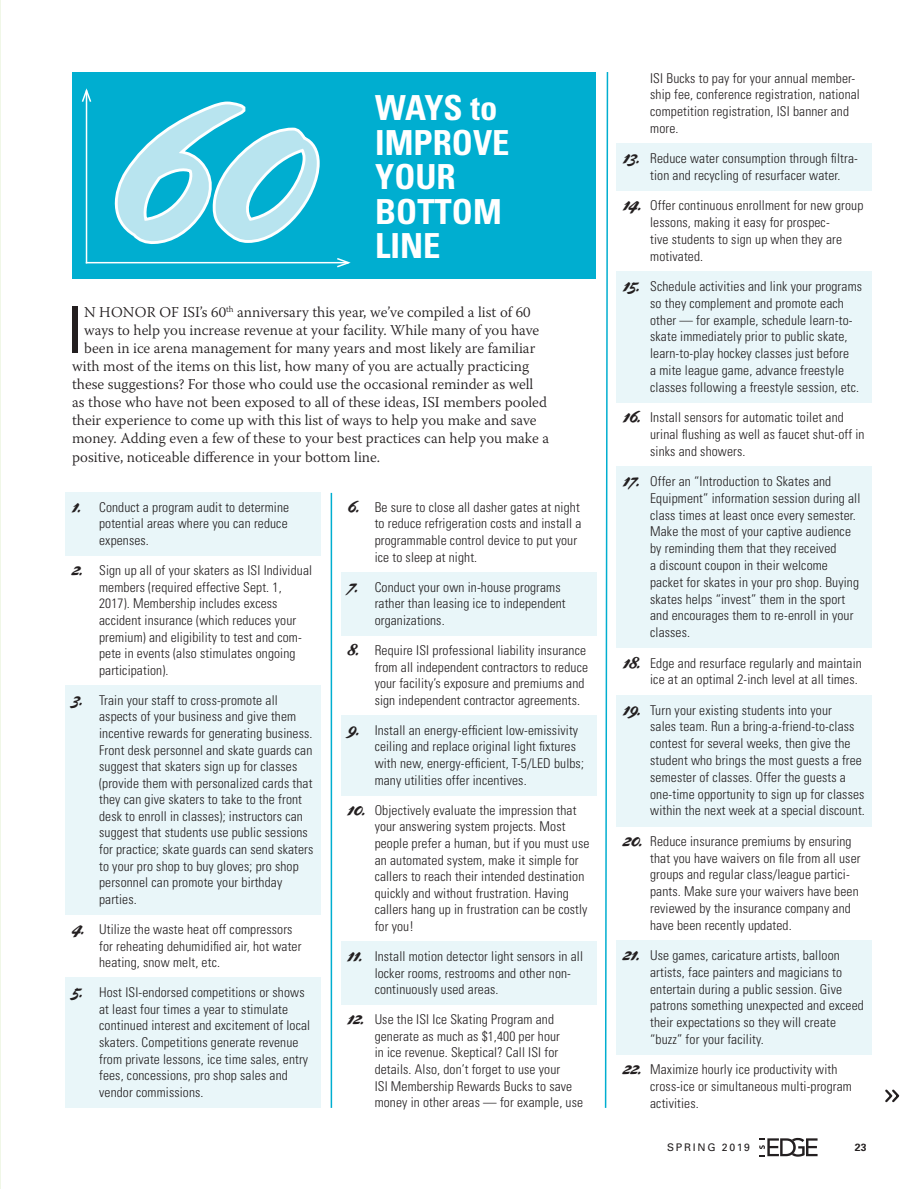
<style>
.page{position:relative;width:919px;height:1189px;background:#fff}
.page>*{position:absolute;margin:0;border:0;box-sizing:border-box;transform-origin:0 0}
.t1{font:208.5px "Cortado";color:#b8e4ef}
.t2{font:condensed 64.8px "Univers";color:#231f20}
.t3{font:700 condensed 34.5px/34.5px "Univers";color:#fff}
.t4{font:300 15px "Warnock Pro";color:#231f20}
.t5{font:300 condensed 13.5px/16.6px "Univers";letter-spacing:.01em;color:#231f20}
.t6{font:10.5px "Univers";letter-spacing:.17em;color:#231f20}
.t7{font:700 10.5px "Univers";color:#231f20}
.s1{font-family:"Cortado";font-weight:400;font-stretch:normal;font-size:18px}
</style>
<div class="page">
<div style="left:65px;top:492px;width:255px;height:64px;background:#e9f6f9"></div>
<div style="left:65px;top:685px;width:255px;height:229px;background:#e9f6f9"></div>
<div style="left:65px;top:977px;width:255px;height:130px;background:#e9f6f9"></div>
<div style="left:341px;top:572px;width:255px;height:64px;background:#e9f6f9"></div>
<div style="left:341px;top:715px;width:255px;height:80px;background:#e9f6f9"></div>
<div style="left:341px;top:940px;width:255px;height:64px;background:#e9f6f9"></div>
<div style="left:616px;top:143px;width:255px;height:48px;background:#e9f6f9"></div>
<div style="left:616px;top:271px;width:255px;height:132px;background:#e9f6f9"></div>
<div style="left:616px;top:466px;width:255px;height:182px;background:#e9f6f9"></div>
<div style="left:616px;top:694px;width:255px;height:132px;background:#e9f6f9"></div>
<div style="left:616px;top:940px;width:255px;height:114px;background:#e9f6f9"></div>
<div style="left:72px;top:72px;width:523px;height:207px;background:#00aed0"></div>
<svg style="left:885px;top:1089px;width:15px;height:14px"></svg>
<svg style="left:114px;top:101px;width:206px;height:143px"></svg>
<hr style="left:330px;top:493px;width:2px;height:614px;background:#00aed0">
<svg style="left:604px;top:72px;width:4px;height:1036px"></svg>
<hr style="left:86px;top:90px;width:1px;height:173px;background:#fff">
<svg style="left:81px;top:88px;width:11px;height:16px"></svg>
<hr style="left:86px;top:262px;width:262px;height:1px;background:#fff">
<svg style="left:335px;top:258px;width:16px;height:10px"></svg>
<svg style="left:759px;top:1137px;width:58px;height:19px"></svg>
<h1 class="t1" style="left:108px;top:41px;width:202px">60</h1>
<h3 class="t3" style="left:375px;top:94px;width:136px">WAYS to<br>IMPROVE<br>YOUR<br>BOTTOM</h3>
<h3 class="t3" style="left:375px;top:232px;width:67px">LINE</h3>
<h2 class="t2" style="left:66px;top:306px;width:20px">I</h2>
<p class="t4" style="left:84px;top:306px;width:447px">N HONOR OF ISI’s 60<sup>th</sup> anniversary this year, we’ve compiled a list of 60</p>
<p class="t4" style="left:84px;top:324px;width:456px">ways to help you increase revenue at your facility. While many of you have</p>
<p class="t4" style="left:84px;top:342px;width:452px">been in ice arena management for many years and most likely are familiar</p>
<p class="t4" style="left:72px;top:360px;width:458px">with most of the items on this list, how many of you are actually practicing</p>
<p class="t4" style="left:72px;top:378px;width:462px">these suggestions? For those who could use the occasional reminder as well</p>
<p class="t4" style="left:72px;top:396px;width:476px">as those who have not been exposed to all of these ideas, ISI members pooled</p>
<p class="t4" style="left:72px;top:414px;width:466px">their experience to come up with this list of ways to help you make and save</p>
<p class="t4" style="left:72px;top:432px;width:478px">money. Adding even a few of these to your best practices can help you make a</p>
<p class="t4" style="left:72px;top:450px;width:309px">positive, noticeable difference in your bottom line.</p>
<p class="t5" style="left:99px;top:500px;width:191px;text-align:justify;text-indent:-27px"><span class="s1">1.</span> Conduct a program audit to determine potential areas where you can reduce expenses.</p>
<p class="t5" style="left:99px;top:563px;width:214px;text-indent:-27px"><span class="s1">2.</span> Sign up all of your skaters as ISI Individual members (required effective Sept. 1, 2017). Membership includes excess accident insurance (which reduces your premium) and eligibility to test and com&shy;pete in events (also stimulates ongoing participation).</p>
<p class="t5" style="left:99px;top:692px;width:216px;text-indent:-27px"><span class="s1">3.</span> Train your staff to cross-promote all aspects of your business and give them incentive rewards for generating business.<br>Front desk personnel and skate guards can suggest that skaters sign up for classes (provide them with personalized cards that they can give skaters to take to the front desk to enroll in classes); instructors can suggest that students use public sessions for practice; skate guards can send skaters to your pro shop to buy gloves; pro shop personnel can promote your birthday parties.</p>
<p class="t5" style="left:99px;top:921px;width:204px;text-indent:-27px"><span class="s1">4.</span> Utilize the waste heat off compressors for reheating dehumidified air, hot water heating, snow melt, etc.</p>
<p class="t5" style="left:99px;top:985px;width:212px;text-indent:-27px"><span class="s1">5.</span> Host ISI-endorsed competitions or shows at least four times a year to stimulate continued interest and excitement of local skaters. Competitions generate revenue from private lessons, ice time sales, entry fees, concessions, pro shop sales and vendor commissions.</p>
<p class="t5" style="left:374px;top:500px;width:208px;text-indent:-27px"><span class="s1">6.</span> Be sure to close all dasher gates at night to reduce refrigeration costs and install a programmable control device to put your ice to sleep at night.</p>
<p class="t5" style="left:374px;top:580px;width:192px;text-indent:-27px"><span class="s1">7.</span> Conduct your own in-house programs rather than leasing ice to independent organizations.</p>
<p class="t5" style="left:374px;top:643px;width:215px;text-indent:-27px"><span class="s1">8.</span> Require ISI professional liability insurance from all independent contractors to reduce your facility’s exposure and premiums and sign independent contractor agreements.</p>
<p class="t5" style="left:374px;top:723px;width:211px;text-indent:-27px"><span class="s1">9.</span> Install an energy-efficient low-emissivity ceiling and replace original light fixtures with new, energy-efficient, T-5/LED bulbs; many utilities offer incentives.</p>
<p class="t5" style="left:374px;top:802px;width:216px;text-indent:-27px"><span class="s1">10.</span> Objectively evaluate the impression that your answering system projects. Most people prefer a human, but if you must use an automated system, make it simple for callers to reach their intended destination quickly and without frustration. Having callers hang up in frustration can be costly for you!</p>
<p class="t5" style="left:374px;top:948px;width:210px;text-indent:-27px"><span class="s1">11.</span> Install motion detector light sensors in all locker rooms, restrooms and other non&shy;continuously used areas.</p>
<p class="t5" style="left:374px;top:1012px;width:210px;text-indent:-27px"><span class="s1">12.</span> Use the ISI Ice Skating Program and generate as much as $1,400 per hour<br>in ice revenue. Skeptical? Call ISI for details. Also, don’t forget to use your<br>ISI Membership Rewards Bucks to save money in other areas — for example, use</p>
<p class="t5" style="left:650px;top:71px;width:211px">ISI Bucks to pay for your annual member&shy;ship fee, conference registration, national competition registration, ISI banner and more.</p>
<p class="t5" style="left:650px;top:151px;width:209px;text-indent:-27px"><span class="s1">13.</span> Reduce water consumption through filtra&shy;tion and recycling of resurfacer water.</p>
<p class="t5" style="left:650px;top:198px;width:215px;text-indent:-27px"><span class="s1">14.</span> Offer continuous enrollment for new group lessons, making it easy for prospec-<br>tive students to sign up when they are motivated.</p>
<p class="t5" style="left:650px;top:279px;width:213px;text-indent:-27px"><span class="s1">15.</span> Schedule activities and link your programs so they complement and promote each other — for example, schedule learn-to&shy;skate immediately prior to public skate, learn-to-play hockey classes just before<br>a mite league game, advance freestyle classes following a freestyle session, etc.</p>
<p class="t5" style="left:650px;top:410px;width:216px;text-indent:-27px"><span class="s1">16.</span> Install sensors for automatic toilet and urinal flushing as well as faucet shut-off in sinks and showers.</p>
<p class="t5" style="left:650px;top:474px;width:212px;text-indent:-27px"><span class="s1">17.</span> Offer an “Introduction to Skates and Equipment” information session during all class times at least once every semester.<br>Make the most of your captive audience by reminding them that they received<br>a discount coupon in their welcome packet for skates in your pro shop. Buying skates helps “invest” them in the sport and encourages them to re-enroll in your classes.</p>
<p class="t5" style="left:650px;top:655px;width:213px;text-indent:-27px"><span class="s1">18.</span> Edge and resurface regularly and maintain ice at an optimal 2-inch level at all times.</p>
<p class="t5" style="left:650px;top:702px;width:216px;text-indent:-27px"><span class="s1">19.</span> Turn your existing students into your<br>sales team. Run a bring-a-friend-to-class contest for several weeks, then give the student who brings the most guests a free semester of classes. Offer the guests a one-time opportunity to sign up for classes within the next week at a special discount.</p>
<p class="t5" style="left:650px;top:833px;width:212px;text-indent:-27px"><span class="s1">20.</span> Reduce insurance premiums by ensuring that you have waivers on file from all user groups and regular class/league partici&shy;pants. Make sure your waivers have been reviewed by the insurance company and have been recently updated.</p>
<p class="t5" style="left:650px;top:947px;width:215px;text-indent:-27px"><span class="s1">21.</span> Use games, caricature artists, balloon artists, face painters and magicians to entertain during a public session. Give patrons something unexpected and exceed their expectations so they will create “buzz” for your facility.</p>
<p class="t5" style="left:650px;top:1062px;width:203px;text-indent:-27px"><span class="s1">22.</span> Maximize hourly ice productivity with cross-ice or simultaneous multi-program activities.</p>
<p class="t6" style="left:666px;top:1143px;width:84px">SPRING 2019</p>
<p class="t7" style="left:854px;top:1143px;width:13px">23</p>
</div>
